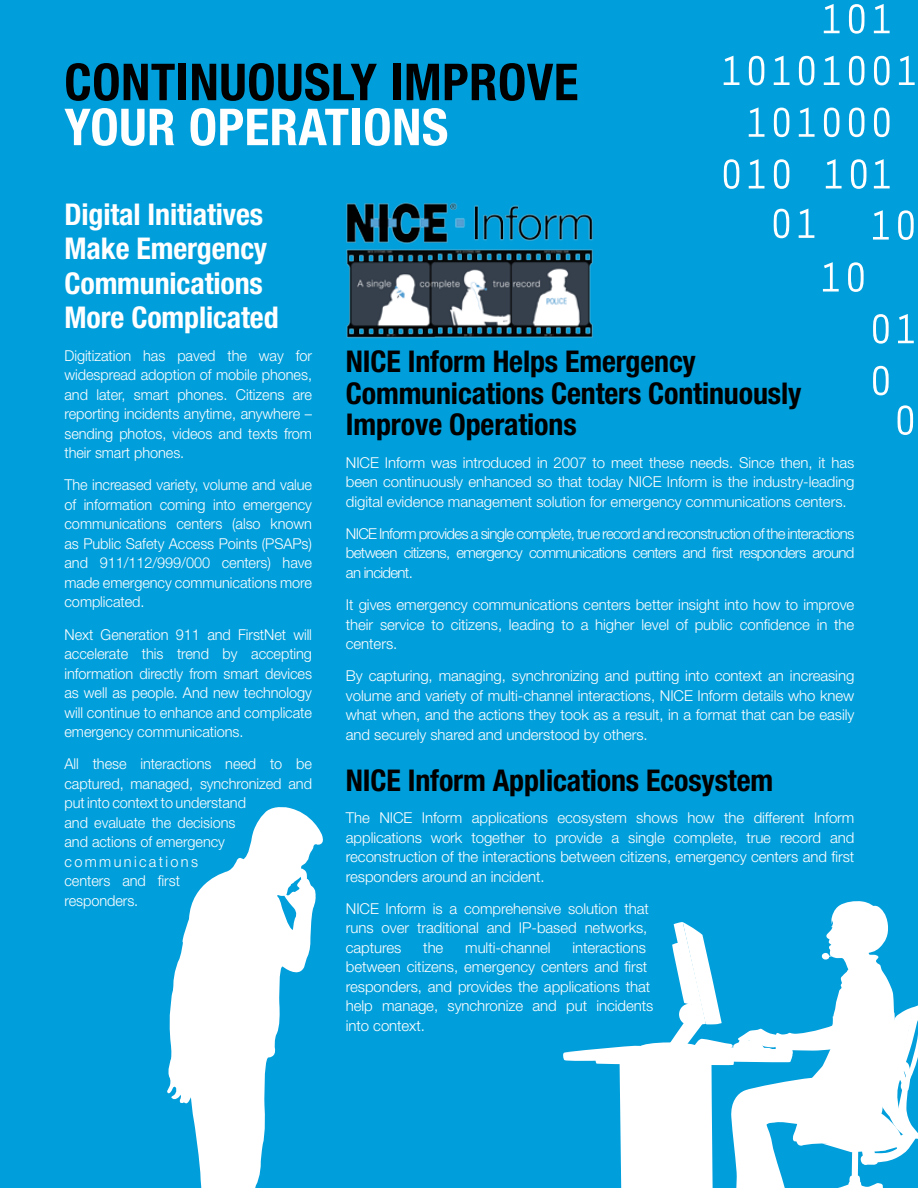
<style>
.page{position:relative;width:918px;height:1188px;background:#009edb}
.page>*{position:absolute;margin:0;border:0;box-sizing:border-box;transform-origin:0 0}
.t1{font:700 condensed 51px "Helvetica Neue LT Std";letter-spacing:.01em;color:#000}
.t2{font:700 condensed 51px "Helvetica Neue LT Std";letter-spacing:.01em;color:#fff}
.t3{font:700 condensed 30px/31.5px "Helvetica Neue LT Std";letter-spacing:-.005em;color:#000}
.t4{font:700 condensed 30px/34.5px "Helvetica Neue LT Std";letter-spacing:-.005em;color:#fff}
.t5{font:300 15px/19.5px "Helvetica Neue LT Std";letter-spacing:-.005em;color:#fff;text-align:justify}
</style>
<div class="page">
<svg style="left:563px;top:901px;width:355px;height:287px"></svg>
<svg style="left:824px;top:4px;width:16px;height:29px"></svg>
<svg style="left:848px;top:4px;width:17px;height:30px"></svg>
<svg style="left:874px;top:4px;width:16px;height:29px"></svg>
<svg style="left:724px;top:56px;width:15px;height:29px"></svg>
<svg style="left:748px;top:56px;width:17px;height:29px"></svg>
<svg style="left:774px;top:56px;width:16px;height:29px"></svg>
<svg style="left:798px;top:56px;width:17px;height:29px"></svg>
<svg style="left:824px;top:56px;width:16px;height:29px"></svg>
<svg style="left:848px;top:56px;width:17px;height:29px"></svg>
<svg style="left:874px;top:56px;width:16px;height:29px"></svg>
<svg style="left:899px;top:56px;width:16px;height:29px"></svg>
<svg style="left:749px;top:107px;width:15px;height:30px"></svg>
<svg style="left:773px;top:108px;width:17px;height:29px"></svg>
<svg style="left:799px;top:107px;width:16px;height:30px"></svg>
<svg style="left:823px;top:108px;width:17px;height:29px"></svg>
<svg style="left:848px;top:108px;width:17px;height:29px"></svg>
<svg style="left:874px;top:108px;width:16px;height:29px"></svg>
<svg style="left:723px;top:159px;width:17px;height:30px"></svg>
<svg style="left:749px;top:159px;width:15px;height:29px"></svg>
<svg style="left:773px;top:159px;width:17px;height:30px"></svg>
<svg style="left:826px;top:159px;width:16px;height:29px"></svg>
<svg style="left:850px;top:159px;width:17px;height:30px"></svg>
<svg style="left:874px;top:159px;width:16px;height:29px"></svg>
<svg style="left:799px;top:209px;width:15px;height:29px"></svg>
<svg style="left:773px;top:209px;width:17px;height:29px"></svg>
<svg style="left:823px;top:262px;width:16px;height:30px"></svg>
<svg style="left:848px;top:262px;width:16px;height:30px"></svg>
<svg style="left:873px;top:210px;width:16px;height:30px"></svg>
<svg style="left:898px;top:210px;width:16px;height:30px"></svg>
<svg style="left:873px;top:314px;width:16px;height:30px"></svg>
<svg style="left:898px;top:314px;width:16px;height:29px"></svg>
<svg style="left:897px;top:405px;width:17px;height:30px"></svg>
<svg style="left:873px;top:366px;width:16px;height:29px"></svg>
<img style="left:346px;top:202px;width:247px;height:136px">
<svg style="left:167px;top:807px;width:156px;height:381px;fill:#fff"></svg>
<h1 class="t1" style="left:64px;top:51px;width:516px">CONTINUOUSLY IMPROVE</h1>
<h1 class="t2" style="left:64px;top:96px;width:386px">YOUR OPERATIONS</h1>
<h2 class="t4" style="left:65px;top:197px;width:216px">Digital Initiatives<br>Make Emergency<br>Communications<br>More Complicated</h2>
<p class="t5" style="left:65px;top:345px;width:249px">Digitization has paved the way for widespread adoption of mobile phones, and later, smart phones. Citizens are reporting incidents anytime, anywhere – sending photos, videos and texts from their smart phones.</p>
<p class="t5" style="left:65px;top:475px;width:249px">The increased variety, volume and value of information coming into emergency communications centers (also known as Public Safety Access Points (PSAPs) and 911/112/999/000 centers) have made emergency communications more complicated.</p>
<p class="t5" style="left:65px;top:624px;width:249px">Next Generation 911 and FirstNet will accelerate this trend by accepting information directly from smart devices as well as people. And new technology will continue to enhance and complicate emergency communications.</p>
<p class="t5" style="left:65px;top:754px;width:249px;text-align:left">All these interactions need to be captured, managed, synchronized and put into context to understand<br>and evaluate the decisions<br>and actions of emergency communications<br>centers and first<br>responders.</p>
<h2 class="t3" style="left:346px;top:346px;width:457px">NICE Inform Helps Emergency<br>Communications Centers Continuously<br>Improve Operations</h2>
<p class="t5" style="left:346px;top:452px;width:510px">NICE Inform was introduced in 2007 to meet these needs. Since then, it has been continuously enhanced so that today NICE Inform is the industry-leading digital evidence management solution for emergency communications centers.</p>
<p class="t5" style="left:346px;top:524px;width:510px">NICE Inform provides a single complete, true record and reconstruction of the interactions between citizens, emergency communications centers and first responders around an incident.</p>
<p class="t5" style="left:346px;top:595px;width:510px">It gives emergency communications centers better insight into how to improve their service to citizens, leading to a higher level of public confidence in the centers.</p>
<p class="t5" style="left:346px;top:666px;width:510px">By capturing, managing, synchronizing and putting into context an increasing volume and variety of multi-channel interactions, NICE Inform details who knew what when, and the actions they took as a result, in a format that can be easily and securely shared and understood by others.</p>
<h2 class="t3" style="left:346px;top:764px;width:429px">NICE Inform Applications Ecosystem</h2>
<p class="t5" style="left:346px;top:808px;width:510px">The NICE Inform applications ecosystem shows how the different Inform applications work together to provide a single complete, true record and reconstruction of the interactions between citizens, emergency centers and first responders around an incident.</p>
<p class="t5" style="left:346px;top:899px;width:305px">NICE Inform is a comprehensive solution that runs over traditional and IP-based networks, captures</p>
<p class="t5" style="left:346px;top:938px;width:309px;text-align:left;text-indent:227px">interactions between citizens, emergency centers and first responders, and provides the applications that help manage, synchronize and put incidents into context.</p>
<p class="t5" style="left:423px;top:938px;width:22px">the</p>
<p class="t5" style="left:465px;top:938px;width:87px">multi-channel</p>
</div>
